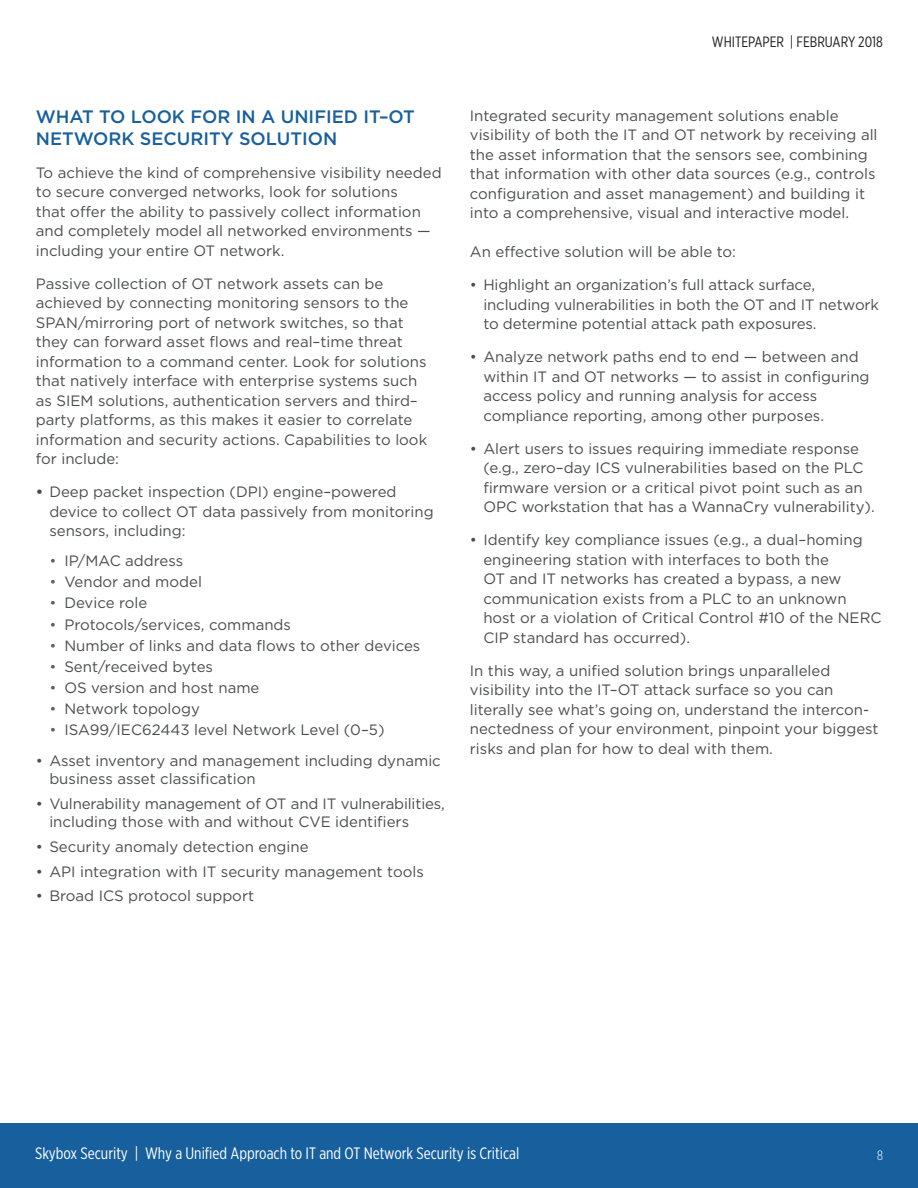
<style>
.page{position:relative;width:918px;height:1188px;background:#fff}
.page>*{position:absolute;margin:0;border:0;box-sizing:border-box;transform-origin:0 0}
.White_Paper_Header_1{font:500 18px/21.6px "Gotham";color:#175f9d}
.t1{font:16.5px "Gotham X Narrow";color:#fff}
.SB_Bullet{font:15px/19.5px "Gotham";color:#4b4c4d}
.Skybox_Paragraph_Bod{font:15px/19.5px "Gotham";color:#4b4c4d}
.t2{font:15px "Gotham X Narrow";color:#231f20}
.t3{font:300 13.5px "Gotham X Narrow";color:#fff}
.s1{font-weight:700}
.s2{font-weight:300;color:#595e61}
</style>
<div class="page">
<div style="left:0;top:1123px;width:918px;height:65px;background:#175f9d"></div>
<p class="White_Paper_Header_1" style="left:36px;top:106px;width:381px">WHAT TO LOOK FOR IN A UNIFIED IT–OT<br>NETWORK SECURITY SOLUTION</p>
<p class="Skybox_Paragraph_Bod" style="left:36px;top:162px;width:407px">To achieve the kind of comprehensive visibility needed to secure converged networks, look for solutions<br>that offer the ability to passively collect information and completely model all networked environments — including your entire OT network.</p>
<p class="Skybox_Paragraph_Bod" style="left:36px;top:273px;width:393px">Passive collection of OT network assets can be achieved by connecting monitoring sensors to the SPAN/mirroring port of network switches, so that they can forward asset flows and real–time threat information to a command center. Look for solutions that natively interface with enterprise systems such as SIEM solutions, authentication servers and third– party platforms, as this makes it easier to correlate information and security actions. Capabilities to look for include:</p>
<p class="SB_Bullet" style="left:49px;top:482px;width:386px;text-indent:-14px"><span class="s1">•</span> Deep packet inspection (DPI) engine–powered device to collect OT data passively from monitoring sensors, including:</p>
<p class="SB_Bullet" style="left:49px;top:551px;width:135px"><span class="s2">•</span> IP/MAC address</p>
<p class="SB_Bullet" style="left:49px;top:572px;width:154px"><span class="s2">•</span> Vendor and model</p>
<p class="SB_Bullet" style="left:49px;top:593px;width:99px"><span class="s2">•</span> Device role</p>
<p class="SB_Bullet" style="left:49px;top:614px;width:243px"><span class="s2">•</span> Protocols/services, commands</p>
<p class="SB_Bullet" style="left:49px;top:635px;width:373px"><span class="s2">•</span> Number of links and data flows to other devices</p>
<p class="SB_Bullet" style="left:49px;top:656px;width:165px"><span class="s2">•</span> Sent/received bytes</p>
<p class="SB_Bullet" style="left:49px;top:677px;width:212px"><span class="s2">•</span> OS version and host name</p>
<p class="SB_Bullet" style="left:49px;top:699px;width:152px"><span class="s2">•</span> Network topology</p>
<p class="SB_Bullet" style="left:49px;top:720px;width:337px"><span class="s2">•</span> ISA99/IEC62443 level Network Level (0–5)</p>
<p class="SB_Bullet" style="left:49px;top:752px;width:393px;line-height:18px;text-indent:-14px">• Asset inventory and management including dynamic business asset classification</p>
<p class="SB_Bullet" style="left:49px;top:795px;width:397px;line-height:18px;text-indent:-14px">• Vulnerability management of OT and IT vulnerabilities, including those with and without CVE identifiers</p>
<p class="SB_Bullet" style="left:36px;top:837px;width:274px">• Security anomaly detection engine</p>
<p class="SB_Bullet" style="left:36px;top:861px;width:389px">• API integration with IT security management tools</p>
<p class="SB_Bullet" style="left:36px;top:886px;width:220px">• Broad ICS protocol support</p>
<p class="t2" style="left:712px;top:33px;width:172px">WHITEPAPER | FEBRUARY 2018</p>
<p class="Skybox_Paragraph_Bod" style="left:470px;top:105px;width:409px">Integrated security management solutions enable visibility of both the IT and OT network by receiving all the asset information that the sensors see, combining that information with other data sources (e.g., controls configuration and asset management) and building it into a comprehensive, visual and interactive model.</p>
<p class="Skybox_Paragraph_Bod" style="left:470px;top:242px;width:268px">An effective solution will be able to:</p>
<p class="SB_Bullet" style="left:483px;top:275px;width:397px;text-indent:-14px">• Highlight an organization’s full attack surface, including vulnerabilities in both the OT and IT network to determine potential attack path exposures.</p>
<p class="SB_Bullet" style="left:483px;top:347px;width:388px;text-indent:-14px">• Analyze network paths end to end — between and within IT and OT networks — to assist in configuring access policy and running analysis for access compliance reporting, among other purposes.</p>
<p class="SB_Bullet" style="left:483px;top:438px;width:393px;text-indent:-14px">• Alert users to issues requiring immediate response (e.g., zero–day ICS vulnerabilities based on the PLC firmware version or a critical pivot point such as an OPC workstation that has a WannaCry vulnerability).</p>
<p class="SB_Bullet" style="left:483px;top:530px;width:400px;text-indent:-14px">• Identify key compliance issues (e.g., a dual–homing engineering station with interfaces to both the<br>OT and IT networks has created a bypass, a new communication exists from a PLC to an unknown host or a violation of Critical Control #10 of the NERC CIP standard has occurred).</p>
<p class="Skybox_Paragraph_Bod" style="left:470px;top:660px;width:410px">In this way, a unified solution brings unparalleled visibility into the IT–OT attack surface so you can literally see what’s going on, understand the intercon&shy;nectedness of your environment, pinpoint your biggest risks and plan for how to deal with them.</p>
<p class="t1" style="left:35px;top:1143px;width:486px">Skybox Security | Why a Unified Approach to IT and OT Network Security is Critical</p>
<p class="t3" style="left:877px;top:1147px;width:7px">8</p>
</div>
